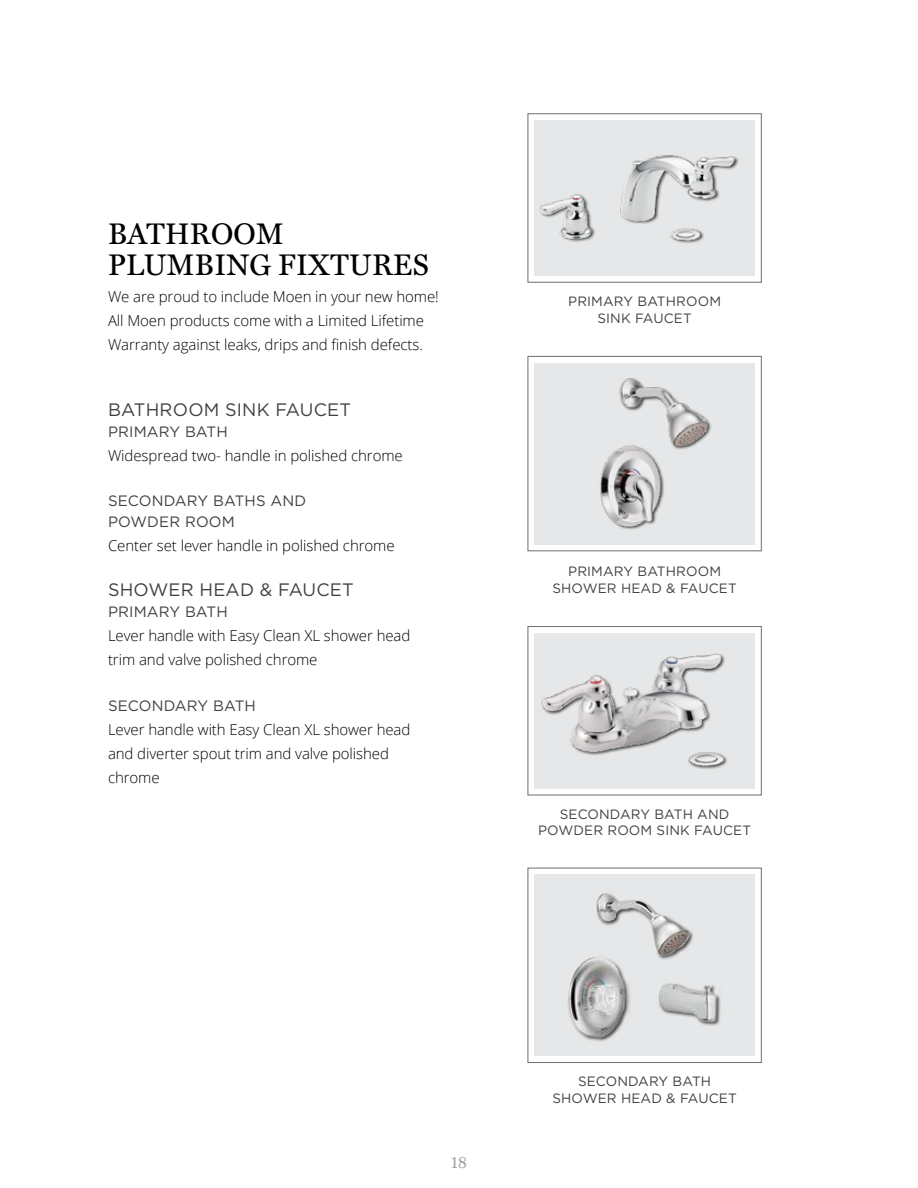
<style>
.page{position:relative;width:918px;height:1188px;background:#fff}
.page>*{position:absolute;margin:0;border:0;box-sizing:border-box;transform-origin:0 0}
.t1{font:500 30px/31.5px "HK Serif";letter-spacing:.01em;color:#000}
.t2{font:18px "Gotham";letter-spacing:.01em;color:#414042}
.t3{font:18px "HK Serif";color:#9d9fa2}
.t4{font:300 15px/24px "Open Sans";letter-spacing:-.005em;color:#000}
.t5{font:15px/21px "Gotham";letter-spacing:.01em;color:#414042}
.t6{font:13.5px/16.5px "Gotham";letter-spacing:.01em;color:#414042;text-align:center}
</style>
<div class="page">
<div style="left:534px;top:120px;width:221px;height:156px;background:#e6e7e8"></div>
<img style="left:540px;top:155px;width:199px;height:88px">
<div style="left:528px;top:356px;width:233px;height:195px;background:#fff;border:1px solid #6d6e71"></div>
<div style="left:534px;top:363px;width:221px;height:181px;background:#e6e7e8"></div>
<img style="left:600px;top:378px;width:111px;height:152px">
<div style="left:534px;top:633px;width:221px;height:156px;background:#e6e7e8"></div>
<img style="left:541px;top:653px;width:186px;height:116px">
<div style="left:534px;top:874px;width:221px;height:182px;background:#e6e7e8"></div>
<img style="left:568px;top:893px;width:153px;height:149px">
<h1 class="t1" style="left:108px;top:216px;width:322px">BATHROOM<br>PLUMBING FIXTURES</h1>
<p class="t4" style="left:108px;top:285px;width:332px">We are proud to include Moen in your new home!<br>All Moen products come with a Limited Lifetime<br>Warranty against leaks, drips and finish defects.</p>
<p class="t2" style="left:108px;top:398px;width:245px">BATHROOM SINK FAUCET</p>
<p class="t5" style="left:108px;top:421px;width:121px">PRIMARY BATH</p>
<p class="t4" style="left:108px;top:444px;width:296px">Widespread two- handle in polished chrome</p>
<p class="t5" style="left:108px;top:490px;width:200px">SECONDARY BATHS AND<br>POWDER ROOM</p>
<p class="t4" style="left:108px;top:534px;width:288px">Center set lever handle in polished chrome</p>
<p class="t2" style="left:108px;top:578px;width:247px">SHOWER HEAD &amp; FAUCET</p>
<p class="t5" style="left:108px;top:601px;width:121px">PRIMARY BATH</p>
<p class="t4" style="left:108px;top:624px;width:304px">Lever handle with Easy Clean XL shower head trim and valve polished chrome</p>
<p class="t5" style="left:108px;top:695px;width:150px">SECONDARY BATH</p>
<p class="t4" style="left:108px;top:717px;width:304px">Lever handle with Easy Clean XL shower head and diverter spout trim and valve polished chrome</p>
<p class="t6" style="left:568px;top:293px;width:154px">PRIMARY BATHROOM<br>SINK FAUCET</p>
<p class="t6" style="left:552px;top:563px;width:186px">PRIMARY BATHROOM<br>SHOWER HEAD &amp; FAUCET</p>
<p class="t6" style="left:538px;top:806px;width:214px">SECONDARY BATH AND<br>POWDER ROOM SINK FAUCET</p>
<p class="t3" style="left:451px;top:1149px;width:18px">18</p>
<p class="t6" style="left:552px;top:1073px;width:186px">SECONDARY BATH<br>SHOWER HEAD &amp; FAUCET</p>
</div>
